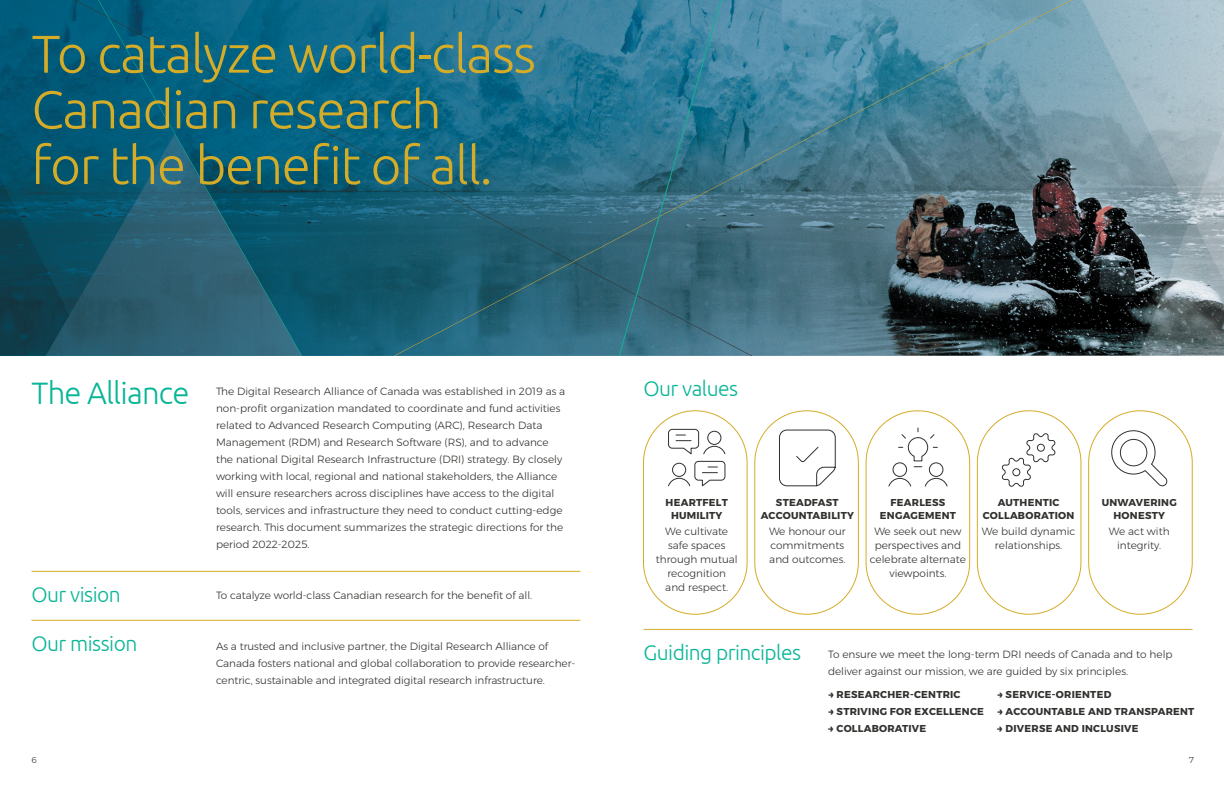
<style>
.page{position:relative;width:1224px;height:792px;background:#fff}
.page>*{position:absolute;margin:0;border:0;box-sizing:border-box;transform-origin:0 0}
.t1{font:300 53px/55.7px "Ubuntu";letter-spacing:-.025em;color:#d5ac28}
.t2{font:300 31px "Ubuntu";letter-spacing:-.025em;color:#08b596}
.t3{font:300 21px "Ubuntu";letter-spacing:-.025em;color:#08b596}
.t4{font:300 10.5px/17px "Montserrat";color:#30322e}
.t5{font:700 10px/13px "Montserrat";letter-spacing:.025em;color:#30322e;text-align:center}
.t6{font:300 8.5px "Montserrat";color:#30322e}
.s1{font-size:10.5px}
</style>
<div class="page">
<img style="left:0;top:0;width:1224px;height:356px">
<hr style="left:644px;top:629px;width:548px;height:1px;background:#d5ac28">
<hr style="left:32px;top:571px;width:548px;height:1px;background:#d5ac28">
<hr style="left:32px;top:620px;width:548px;height:1px;background:#d5ac28">
<div style="left:643px;top:411px;width:104px;height:204px;border:1px solid #d5ac28;border-radius:52px"></div>
<div style="left:1088px;top:411px;width:105px;height:204px;border:1px solid #d5ac28;border-radius:52px"></div>
<div style="left:977px;top:411px;width:104px;height:204px;border:1px solid #d5ac28;border-radius:52px"></div>
<div style="left:866px;top:411px;width:104px;height:204px;border:1px solid #d5ac28;border-radius:52px"></div>
<div style="left:755px;top:411px;width:104px;height:204px;border:1px solid #d5ac28;border-radius:52px"></div>
<svg style="left:668px;top:429px;width:58px;height:58px"></svg>
<svg style="left:779px;top:429px;width:57px;height:57px"></svg>
<svg style="left:888px;top:427px;width:60px;height:60px"></svg>
<svg style="left:1001px;top:433px;width:55px;height:54px"></svg>
<svg style="left:1111px;top:430px;width:57px;height:57px"></svg>
<h1 class="t1" style="left:32px;top:25px;width:506px">To catalyze world-class<br>Canadian research<br>for the benefit of all.</h1>
<h2 class="t2" style="left:32px;top:374px;width:159px">The Alliance</h2>
<p class="t4" style="left:216px;top:382px;width:351px">The Digital Research Alliance of Canada was established in 2019 as a non-profit organization mandated to coordinate and fund activities related to Advanced Research Computing (ARC), Research Data Management (RDM) and Research Software (RS), and to advance the national Digital Research Infrastructure (DRI) strategy. By closely working with local, regional and national stakeholders, the Alliance will ensure researchers across disciplines have access to the digital tools, services and infrastructure they need to conduct cutting-edge research. This document summarizes the strategic directions for the period 2022-2025.</p>
<h3 class="t3" style="left:32px;top:582px;width:91px">Our vision</h3>
<h3 class="t3" style="left:32px;top:631px;width:107px">Our mission</h3>
<p class="t4" style="left:216px;top:586px;width:318px">To catalyze world-class Canadian research for the benefit of all.</p>
<p class="t4" style="left:216px;top:637px;width:361px">As a trusted and inclusive partner, the Digital Research Alliance of<br>Canada fosters national and global collaboration to provide researcher&shy;centric, sustainable and integrated digital research infrastructure.</p>
<h3 class="t3" style="left:644px;top:376px;width:96px">Our values</h3>
<p class="t5" style="left:666px;top:496px;width:64px">HEARTFELT<br>HUMILITY</p>
<p class="t4" style="left:656px;top:524px;width:83px;line-height:14px;text-align:center">We cultivate safe spaces through mutual recognition<br>and respect.</p>
<p class="t5" style="left:761px;top:496px;width:95px">STEADFAST<br>ACCOUNTABILITY</p>
<p class="t4" style="left:769px;top:524px;width:78px;line-height:14px">We honour our commitments and outcomes.</p>
<p class="t5" style="left:880px;top:496px;width:78px">FEARLESS<br>ENGAGEMENT</p>
<p class="t4" style="left:870px;top:524px;width:98px;line-height:14px;text-align:center">We seek out new perspectives and celebrate alternate viewpoints.</p>
<p class="t5" style="left:983px;top:496px;width:93px">AUTHENTIC<br>COLLABORATION</p>
<p class="t4" style="left:982px;top:524px;width:95px;line-height:14px;text-align:center">We build dynamic relationships.</p>
<p class="t5" style="left:1102px;top:496px;width:77px">UNWAVERING<br>HONESTY</p>
<p class="t4" style="left:1109px;top:524px;width:62px;line-height:14px;text-align:center">We act with integrity.</p>
<h3 class="t3" style="left:644px;top:640px;width:159px">Guiding principles</h3>
<p class="t4" style="left:828px;top:646px;width:346px">To ensure we meet the long-term DRI needs of Canada and to help deliver against our mission, we are guided by six principles.</p>
<p class="t5" style="left:828px;top:688px;width:134px"><span class="s1">→</span> RESEARCHER-CENTRIC</p>
<p class="t5" style="left:997px;top:688px;width:116px"><span class="s1">→</span> SERVICE-ORIENTED</p>
<p class="t5" style="left:828px;top:705px;width:368px"><span class="s1">→</span> STRIVING FOR EXCELLENCE <span class="s1">→</span> ACCOUNTABLE AND TRANSPARENT</p>
<p class="t5" style="left:828px;top:722px;width:100px"><span class="s1">→</span> COLLABORATIVE</p>
<p class="t5" style="left:997px;top:722px;width:143px"><span class="s1">→</span> DIVERSE AND INCLUSIVE</p>
<p class="t6" style="left:32px;top:754px;width:7px">6</p>
<p class="t6" style="left:1189px;top:754px;width:6px">7</p>
</div>
